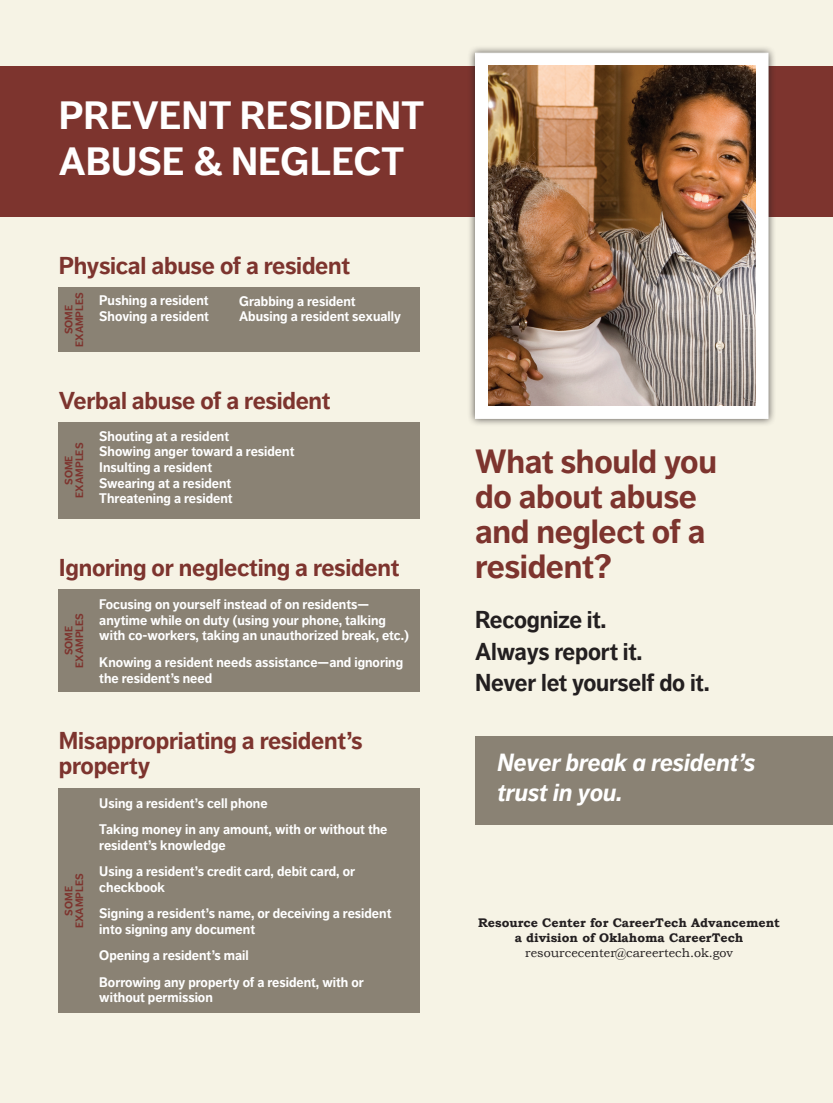
<style>
.page{position:relative;width:833px;height:1103px;background:#fff}
.page>*{position:absolute;margin:0;border:0;box-sizing:border-box;transform-origin:0 0}
.t1{font:700 39.12px/45.1px "Dagny Pro";color:#fff}
.t2{font:700 33.31px/35.1px "Dagny Pro";letter-spacing:-.01em;color:#7d342e}
.Numbers_indented{font:italic 700 24.62px/29.5px "Dagny Pro";color:#fff}
.t3{font:700 24.25px "Dagny Pro";letter-spacing:-.01em;color:#231f20}
.t4{font:700 24.19px/24.8px "Dagny Pro";letter-spacing:-.01em;color:#7d342e}
.Numbers_indented-2{font:700 13.75px/15.6px "Dagny Pro";color:#fff}
.t5{font:700 12.5px "Bookman Old Style";color:#231f20}
.t6{font:12.5px "Bookman Old Style";color:#231f20}
.Numbers_indented-3{font:700 10.62px/10.6px "Dagny Pro";color:#7d342e;text-align:center}
</style>
<div class="page">
<div style="left:0;top:1px;width:832px;height:1101px;background:#f6f3e5"></div>
<div style="left:0;top:66px;width:832px;height:151px;background:#7d342e"></div>
<div style="left:467px;top:45px;width:309px;height:381px;background:#231f20;opacity:.75"></div>
<div style="left:475px;top:53px;width:293px;height:365px;background:#fff"></div>
<img style="left:488px;top:66px;width:267px;height:340px">
<div style="left:475px;top:736px;width:357px;height:88px;background:#8a8274"></div>
<div style="left:59px;top:422px;width:361px;height:96px;background:#8a8274"></div>
<div style="left:59px;top:287px;width:361px;height:64px;background:#8a8274"></div>
<div style="left:59px;top:589px;width:361px;height:102px;background:#8a8274"></div>
<div style="left:59px;top:788px;width:361px;height:225px;background:#8a8274"></div>
<p class="t1" style="left:59px;top:94px;width:367px">PREVENT RESIDENT<br>ABUSE &amp; NEGLECT</p>
<p class="t4" style="left:59px;top:253px;width:293px">Physical abuse of a resident</p>
<p class="Numbers_indented-2" style="left:99px;top:293px;width:111px">Pushing a resident</p>
<p class="Numbers_indented-2" style="left:99px;top:308px;width:111px">Shoving a resident</p>
<p class="Numbers_indented-3" style="left:64px;top:347px;width:56px;rotate:-90deg">SOME<br>EXAMPLES</p>
<p class="Numbers_indented-2" style="left:239px;top:293px;width:118px">Grabbing a resident</p>
<p class="Numbers_indented-2" style="left:239px;top:309px;width:163px">Abusing a resident sexually</p>
<p class="t4" style="left:59px;top:388px;width:273px">Verbal abuse of a resident</p>
<p class="Numbers_indented-2" style="left:99px;top:428px;width:131px">Shouting at a resident</p>
<p class="Numbers_indented-2" style="left:99px;top:444px;width:196px">Showing anger toward a resident</p>
<p class="Numbers_indented-2" style="left:99px;top:459px;width:114px">Insulting a resident</p>
<p class="Numbers_indented-2" style="left:99px;top:475px;width:133px">Swearing at a resident</p>
<p class="Numbers_indented-2" style="left:99px;top:491px;width:135px">Threatening a resident</p>
<p class="Numbers_indented-3" style="left:64px;top:498px;width:56px;rotate:-90deg">SOME<br>EXAMPLES</p>
<p class="t4" style="left:59px;top:555px;width:342px">Ignoring or neglecting a resident</p>
<p class="Numbers_indented-2" style="left:99px;top:596px;width:311px">Focusing on yourself instead of on residents— anytime while on duty (using your phone, talking with co-workers, taking an unauthorized break, etc.)</p>
<p class="Numbers_indented-2" style="left:99px;top:654px;width:305px">Knowing a resident needs assistance—and ignoring the resident’s need</p>
<p class="Numbers_indented-3" style="left:64px;top:668px;width:56px;rotate:-90deg">SOME<br>EXAMPLES</p>
<p class="t4" style="left:59px;top:728px;width:305px">Misappropriating a resident’s property</p>
<p class="Numbers_indented-2" style="left:99px;top:795px;width:170px">Using a resident’s cell phone</p>
<p class="Numbers_indented-2" style="left:99px;top:821px;width:290px">Taking money in any amount, with or without the resident’s knowledge</p>
<p class="Numbers_indented-2" style="left:99px;top:863px;width:257px">Using a resident’s credit card, debit card, or checkbook</p>
<p class="Numbers_indented-2" style="left:99px;top:905px;width:293px">Signing a resident’s name, or deceiving a resident into signing any document</p>
<p class="Numbers_indented-2" style="left:99px;top:947px;width:151px">Opening a resident’s mail</p>
<p class="Numbers_indented-2" style="left:99px;top:974px;width:266px">Borrowing any property of a resident, with or without permission</p>
<p class="Numbers_indented-3" style="left:64px;top:928px;width:56px;rotate:-90deg">SOME<br>EXAMPLES</p>
<p class="t2" style="left:475px;top:444px;width:243px">What should you do about abuse and neglect of a resident?</p>
<p class="t3" style="left:475px;top:605px;width:133px">Recognize it.</p>
<p class="t3" style="left:475px;top:637px;width:169px">Always report it.</p>
<p class="t3" style="left:475px;top:668px;width:236px">Never let yourself do it.</p>
<p class="Numbers_indented" style="left:497px;top:748px;width:259px">Never break a resident’s trust in you.</p>
<p class="t5" style="left:478px;top:914px;width:303px">Resource Center for CareerTech Advancement</p>
<p class="t5" style="left:514px;top:929px;width:230px">a division of Oklahoma CareerTech</p>
<p class="t6" style="left:525px;top:945px;width:209px">resourcecenter@careertech.ok.gov</p>
</div>
